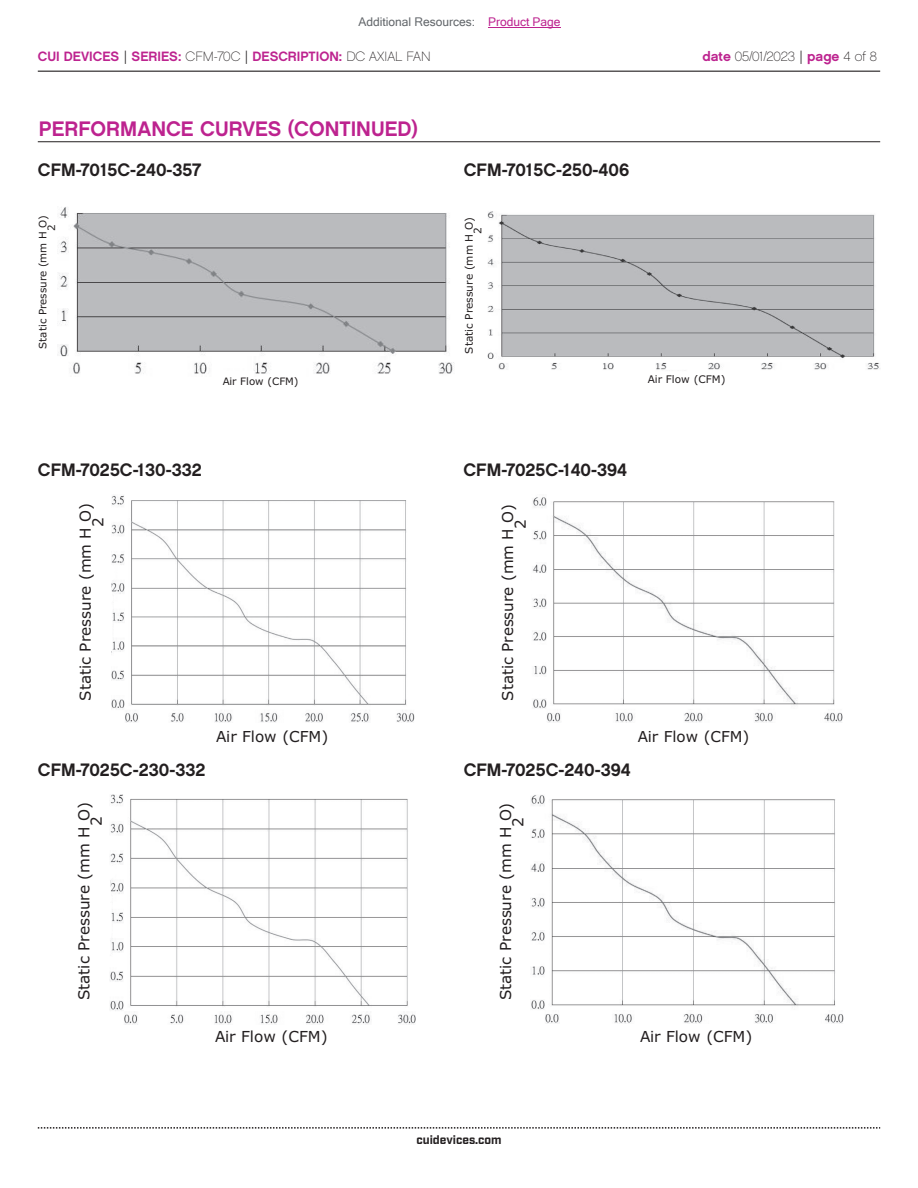
<style>
.page{position:relative;width:918px;height:1188px;background:#fff}
.page>*{position:absolute;margin:0;border:0;box-sizing:border-box;transform-origin:0 0}
.t1{font:21px "Chalet New York Nineteen Sixty";color:#bd238f}
.t2{font:18px "Chalet New York Nineteen Sixty";color:#231f20}
.t3{font:15.15px/12.5px "Verdana";color:#231f20}
.t4{font:15px/12.5px "Verdana";color:#231f20}
.t5{font:13.5px "Chalet New York Nineteen Sixty";color:#bd238f}
.t6{font:13.5px "Chalet Paris Nineteen Sixty";letter-spacing:-.015em;color:#231f20}
.t7{font:12px "Microsoft Sans Serif";color:#63676b}
.t8{font:700 12px "Industry";color:#231f20}
.t9{font:10.5px/8.7px "Verdana";color:#231f20}
.t10{font:10.2px/8.4px "Verdana";color:#231f20}
.s1{color:#bd238f}
.s2{font-family:"Industry";color:#231f20}
.s3{font-family:"Chalet Paris Nineteen Sixty";color:#231f20}
.s4{font-family:"Chalet New York Nineteen Sixty";color:#bd238f}
.s5{font-family:"Industry"}
</style>
<div class="page">
<hr style="left:38px;top:71px;width:842px;height:1px;background:#231f20">
<svg style="left:38px;top:1127px;width:842px;height:2px"></svg>
<hr style="left:38px;top:141px;width:842px;height:1px;background:#231f20">
<img style="left:110px;top:794px;width:306px;height:231px">
<img style="left:532px;top:497px;width:311px;height:226px">
<img style="left:112px;top:495px;width:302px;height:228px">
<img style="left:531px;top:795px;width:313px;height:228px">
<img style="left:57px;top:207px;width:397px;height:167px">
<img style="left:487px;top:211px;width:393px;height:159px">
<hr style="left:488px;top:27px;width:73px;height:1px;background:#bd238f">
<p class="t7" style="left:358px;top:15px;width:204px">Additional Resources: <span class="s1">Product Page</span></p>
<p class="t5" style="left:38px;top:47px;width:394px">CUI DEVICES <span class="s2">|</span> SERIES: <span class="s3">CFM-70C</span> <span class="s2">|</span> DESCRIPTION: <span class="s3">DC AXIAL FAN</span></p>
<p class="t6" style="left:702px;top:48px;width:176px"><span class="s4">date</span> 05/01/2023 <span class="s5">|</span> <span class="s4">page</span> 4 of 8</p>
<p class="t1" style="left:39px;top:115px;width:380px">PERFORMANCE CURVES (CONTINUED)</p>
<p class="t2" style="left:38px;top:158px;width:165px">CFM-7015C-240-357</p>
<p class="t2" style="left:464px;top:158px;width:167px">CFM-7015C-250-406</p>
<p class="t10" style="left:39px;top:231px;width:18px;text-indent:-117px;rotate:-90deg">Static Pressure (mm H O)<br>2</p>
<p class="t9" style="left:464px;top:234px;width:18px;text-indent:-120px;rotate:-90deg">Static Pressure (mm H O)<br>2</p>
<p class="t10" style="left:223px;top:377px;width:77px">Air Flow (CFM)</p>
<p class="t9" style="left:648px;top:374px;width:79px">Air Flow (CFM)</p>
<p class="t2" style="left:38px;top:458px;width:165px">CFM-7025C-130-332</p>
<p class="t2" style="left:464px;top:458px;width:165px">CFM-7025C-140-394</p>
<p class="t3" style="left:79px;top:527px;width:26px;text-indent:-173px;rotate:-90deg">Static Pressure (mm H O)<br>2</p>
<p class="t4" style="left:501px;top:529px;width:26px;text-indent:-172px;rotate:-90deg">Static Pressure (mm H O)<br>2</p>
<p class="t3" style="left:216px;top:731px;width:114px">Air Flow (CFM)</p>
<p class="t4" style="left:638px;top:731px;width:113px">Air Flow (CFM)</p>
<p class="t2" style="left:38px;top:758px;width:169px">CFM-7025C-230-332</p>
<p class="t2" style="left:464px;top:758px;width:169px">CFM-7025C-240-394</p>
<p class="t3" style="left:77px;top:826px;width:26px;text-indent:-174px;rotate:-90deg">Static Pressure (mm H O)<br>2</p>
<p class="t3" style="left:499px;top:827px;width:26px;text-indent:-173px;rotate:-90deg">Static Pressure (mm H O)<br>2</p>
<p class="t3" style="left:215px;top:1030px;width:114px">Air Flow (CFM)</p>
<p class="t3" style="left:640px;top:1030px;width:114px">Air Flow (CFM)</p>
<p class="t8" style="left:416px;top:1132px;width:87px">cuidevices.com</p>
</div>
